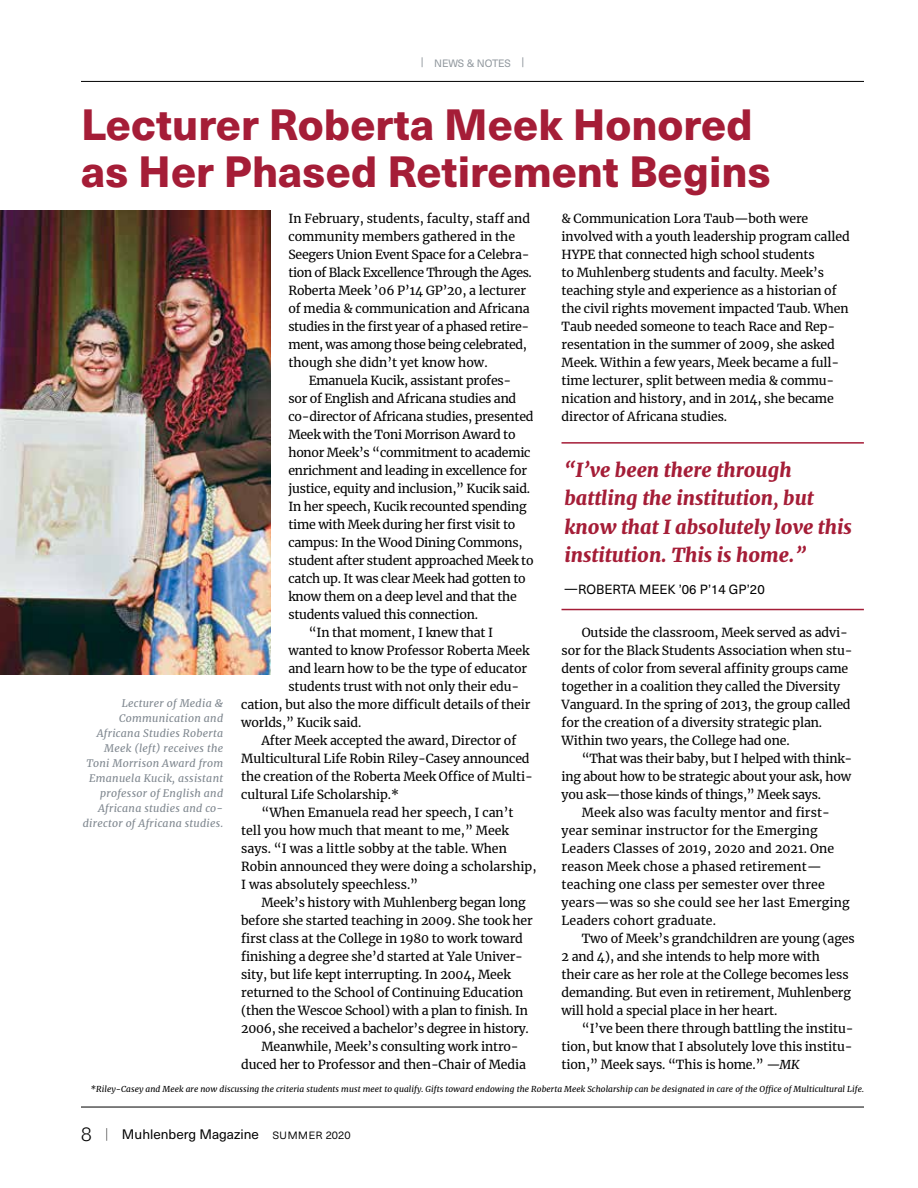
<style>
.page{position:relative;width:918px;height:1188px;background:#fff}
.page>*{position:absolute;margin:0;border:0;box-sizing:border-box;transform-origin:0 0}
.t1{font:800 43.05px/46.5px "Neue Haas Unica Pro";color:#a51d37}
.t2{font:italic 900 19.5px/28.5px "Merriweather";color:#a51d37}
.t3{font:13.5px "Neue Haas Unica Pro";color:#000}
.t4{font:13.2px "Neue Haas Unica Pro";color:#000}
.t5{font:12.3px/18px "Merriweather";letter-spacing:-.01em;color:#000}
.t6{font:12.3px "Merriweather";letter-spacing:.01em;color:#000}
.t7{font:12.3px "Merriweather";letter-spacing:-.03em;color:#000}
.t8{font:italic 10.5px/15px "Merriweather";letter-spacing:.025em;color:#808890;text-align:right}
.t9{font:10.5px "Neue Haas Unica Pro";letter-spacing:-.01em;color:#91989e}
.t10{font:italic 8.25px "Merriweather";letter-spacing:.01em;color:#000}
.s1{font-style:italic}
.s2{font-family:"Duplicate Slab";font-weight:300;font-size:21px}
.s3{font-weight:100}
.s4{font-weight:300}
</style>
<div class="page">
<hr style="left:81px;top:81px;width:783px;height:1px;background:#000">
<hr style="left:81px;top:1107px;width:783px;height:1px;background:#000">
<img style="left:0;top:211px;width:270px;height:464px">
<hr style="left:562px;top:609px;width:302px;height:1px;background:#a51d37">
<hr style="left:562px;top:442px;width:302px;height:2px;background:#a51d37">
<p class="t9" style="left:421px;top:57px;width:105px">| NEWS &amp; NOTES |</p>
<h1 class="t1" style="left:81px;top:102px;width:691px">Lecturer Roberta Meek Honored as Her Phased Retirement Begins</h1>
<p class="t8" style="left:83px;top:696px;width:142px">Lecturer of Media &amp;<br>Communication and<br>Africana Studies Roberta<br>Meek (left) receives the<br>Toni Morrison Award from<br>Emanuela Kucik, assistant professor of English and<br>Africana studies and co&shy;director of Africana studies.</p>
<p class="t5" style="left:288px;top:210px;width:243px">In February, students, faculty, staff and</p>
<p class="t5" style="left:288px;top:228px;width:228px">community members gathered in the</p>
<p class="t5" style="left:288px;top:246px;width:243px">Seegers Union Event Space for a Celebra-</p>
<p class="t7" style="left:288px;top:265px;width:245px">tion of Black Excellence Through the Ages.</p>
<p class="t5" style="left:288px;top:282px;width:239px">Roberta Meek ’06 P’14 GP’20, a lecturer</p>
<p class="t5" style="left:288px;top:300px;width:243px">of media &amp; communication and Africana</p>
<p class="t7" style="left:288px;top:319px;width:242px">studies in the first year of a phased retire-</p>
<p class="t7" style="left:288px;top:337px;width:240px">ment, was among those being celebrated,</p>
<p class="t5" style="left:288px;top:354px;width:201px">though she didn’t yet know how.</p>
<p class="t5" style="left:309px;top:372px;width:204px">Emanuela Kucik, assistant profes-</p>
<p class="t5" style="left:288px;top:390px;width:229px">sor of English and Africana studies and</p>
<p class="t5" style="left:288px;top:408px;width:247px">co-director of Africana studies, presented</p>
<p class="t5" style="left:288px;top:426px;width:229px">Meek with the Toni Morrison Award to</p>
<p class="t5" style="left:288px;top:444px;width:244px">honor Meek’s “commitment to academic</p>
<p class="t5" style="left:288px;top:462px;width:240px">enrichment and leading in excellence for</p>
<p class="t5" style="left:288px;top:480px;width:243px">justice, equity and inclusion,” Kucik said.</p>
<p class="t5" style="left:288px;top:498px;width:240px">In her speech, Kucik recounted spending</p>
<p class="t5" style="left:288px;top:516px;width:228px">time with Meek during her first visit to</p>
<p class="t5" style="left:288px;top:534px;width:236px">campus: In the Wood Dining Commons,</p>
<p class="t5" style="left:288px;top:552px;width:247px">student after student approached Meek to</p>
<p class="t5" style="left:288px;top:570px;width:239px">catch up. It was clear Meek had gotten to</p>
<p class="t5" style="left:288px;top:588px;width:230px">know them on a deep level and that the</p>
<p class="t5" style="left:288px;top:606px;width:191px">students valued this connection.</p>
<p class="t5" style="left:309px;top:624px;width:186px">“In that moment, I knew that I</p>
<p class="t5" style="left:288px;top:642px;width:243px">wanted to know Professor Roberta Meek</p>
<p class="t5" style="left:288px;top:660px;width:240px">and learn how to be the type of educator</p>
<p class="t5" style="left:288px;top:678px;width:232px">students trust with not only their edu-</p>
<p class="t5" style="left:241px;top:696px;width:291px">cation, but also the more difficult details of their</p>
<p class="t5" style="left:241px;top:714px;width:122px">worlds,” Kucik said.</p>
<p class="t5" style="left:261px;top:732px;width:256px">After Meek accepted the award, Director of</p>
<p class="t5" style="left:241px;top:750px;width:290px">Multicultural Life Robin Riley-Casey announced</p>
<p class="t5" style="left:241px;top:768px;width:293px">the creation of the Roberta Meek Office of Multi-</p>
<p class="t5" style="left:241px;top:786px;width:159px">cultural Life Scholarship.*</p>
<p class="t5" style="left:261px;top:804px;width:254px">“When Emanuela read her speech, I can’t</p>
<p class="t5" style="left:241px;top:822px;width:269px">tell you how much that meant to me,” Meek</p>
<p class="t5" style="left:241px;top:840px;width:267px">says. “I was a little sobby at the table. When</p>
<p class="t5" style="left:241px;top:858px;width:297px">Robin announced they were doing a scholarship,</p>
<p class="t5" style="left:241px;top:876px;width:179px">I was absolutely speechless.”</p>
<p class="t5" style="left:261px;top:894px;width:266px">Meek’s history with Muhlenberg began long</p>
<p class="t5" style="left:241px;top:912px;width:293px">before she started teaching in 2009. She took her</p>
<p class="t5" style="left:241px;top:930px;width:283px">first class at the College in 1980 to work toward</p>
<p class="t5" style="left:241px;top:948px;width:283px">finishing a degree she’d started at Yale Univer-</p>
<p class="t5" style="left:241px;top:966px;width:271px">sity, but life kept interrupting. In 2004, Meek</p>
<p class="t5" style="left:241px;top:984px;width:284px">returned to the School of Continuing Education</p>
<p class="t5" style="left:241px;top:1002px;width:288px">(then the Wescoe School) with a plan to finish. In</p>
<p class="t5" style="left:241px;top:1020px;width:289px">2006, she received a bachelor’s degree in history.</p>
<p class="t5" style="left:261px;top:1038px;width:259px">Meanwhile, Meek’s consulting work intro-</p>
<p class="t5" style="left:241px;top:1056px;width:286px">duced her to Professor and then-Chair of Media</p>
<p class="t5" style="left:562px;top:210px;width:290px">&amp; Communication Lora Taub—both were involved with a youth leadership program called HYPE that connected high school students<br>to Muhlenberg students and faculty. Meek’s teaching style and experience as a historian of the civil rights movement impacted Taub. When Taub needed someone to teach Race and Rep&shy;resentation in the summer of 2009, she asked Meek. Within a few years, Meek became a full&shy;time lecturer, split between media &amp; commu&shy;nication and history, and in 2014, she became director of Africana studies.</p>
<h2 class="t2" style="left:565px;top:455px;width:289px">“I’ve been there through battling the institution, but know that I absolutely love this institution. This is home.”</h2>
<p class="t4" style="left:565px;top:582px;width:202px">—ROBERTA MEEK ’06 P’14 GP’20</p>
<p class="t5" style="left:562px;top:624px;width:292px;text-indent:20px">Outside the classroom, Meek served as advi&shy;sor for the Black Students Association when stu&shy;dents of color from several affinity groups came together in a coalition they called the Diversity Vanguard. In the spring of 2013, the group called for the creation of a diversity strategic plan.<br>Within two years, the College had one.</p>
<p class="t5" style="left:582px;top:750px;width:272px">“That was their baby, but I helped with think-</p>
<p class="t5" style="left:562px;top:768px;width:291px">ing about how to be strategic about your ask, how</p>
<p class="t5" style="left:562px;top:786px;width:261px">you ask—those kinds of things,” Meek says.</p>
<p class="t6" style="left:582px;top:805px;width:250px">Meek also was faculty mentor and first-</p>
<p class="t6" style="left:562px;top:823px;width:258px">year seminar instructor for the Emerging</p>
<p class="t6" style="left:562px;top:841px;width:274px">Leaders Classes of 2019, 2020 and 2021. One</p>
<p class="t6" style="left:562px;top:859px;width:262px">reason Meek chose a phased retirement—</p>
<p class="t6" style="left:562px;top:877px;width:265px">teaching one class per semester over three</p>
<p class="t6" style="left:562px;top:895px;width:289px">years—was so she could see her last Emerging</p>
<p class="t6" style="left:562px;top:913px;width:156px">Leaders cohort graduate.</p>
<p class="t5" style="left:582px;top:930px;width:274px">Two of Meek’s grandchildren are young (ages</p>
<p class="t5" style="left:562px;top:948px;width:260px">2 and 4), and she intends to help more with</p>
<p class="t5" style="left:562px;top:966px;width:289px">their care as her role at the College becomes less</p>
<p class="t5" style="left:562px;top:984px;width:291px">demanding. But even in retirement, Muhlenberg</p>
<p class="t5" style="left:562px;top:1002px;width:217px">will hold a special place in her heart.</p>
<p class="t5" style="left:582px;top:1020px;width:273px">“I’ve been there through battling the institu-</p>
<p class="t5" style="left:562px;top:1038px;width:292px">tion, but know that I absolutely love this institu-</p>
<p class="t5" style="left:562px;top:1056px;width:240px">tion,” Meek says. “This is home.” <span class="s1">—MK</span></p>
<p class="t10" style="left:91px;top:1084px;width:775px">*Riley-Casey and Meek are now discussing the criteria students must meet to qualify. Gifts toward endowing the Roberta Meek Scholarship can be designated in care of the Office of Multicultural Life.</p>
<p class="t3" style="left:81px;top:1127px;width:271px"><span class="s2">8</span> <span class="s3">|</span> Muhlenberg Magazine <span class="s4">summer 2020</span></p>
</div>
